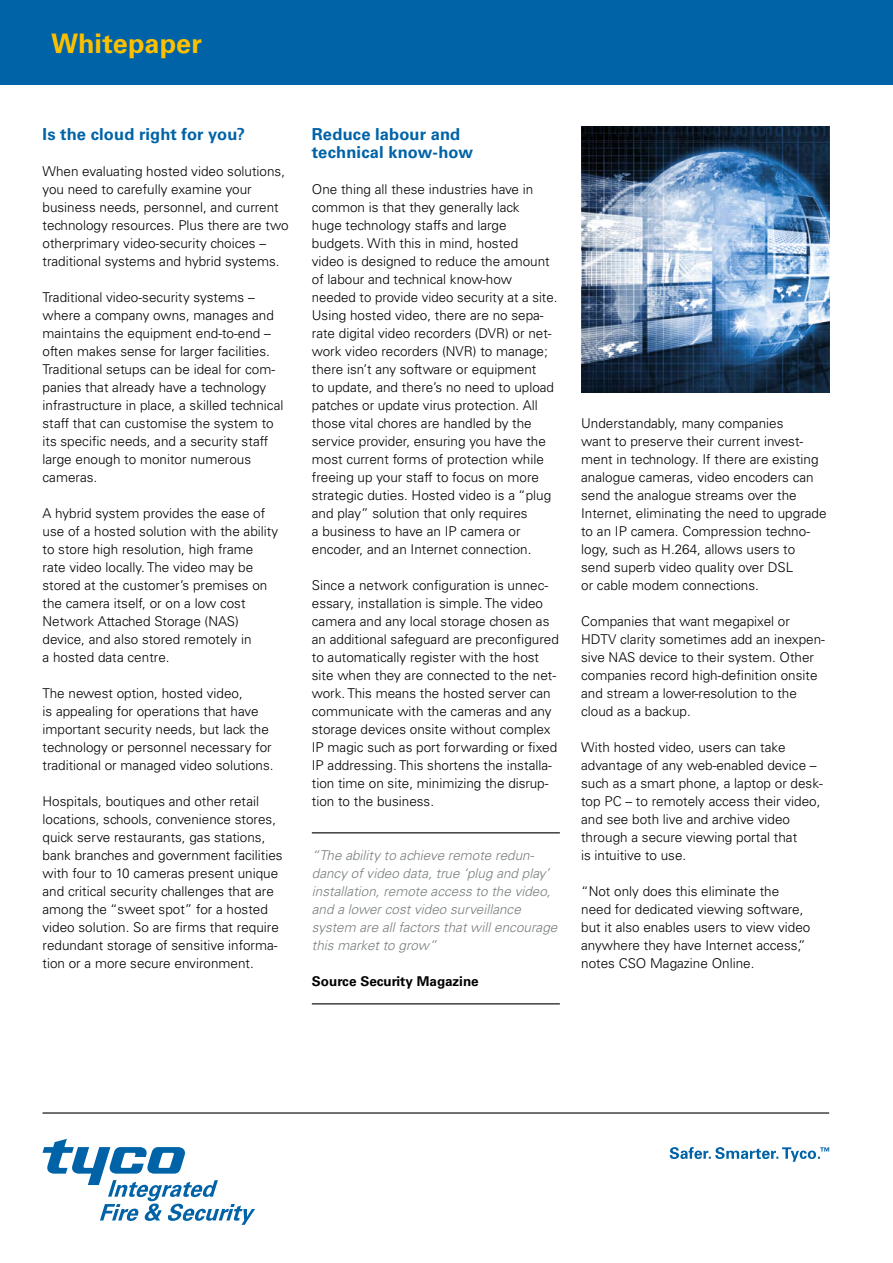
<style>
.page{position:relative;width:893px;height:1263px;background:#fff}
.page>*{position:absolute;margin:0;border:0;box-sizing:border-box;transform-origin:0 0}
.t1{font:700 27px "Univers LT Std";letter-spacing:.005em;color:#fcc000}
.t2{font:700 16.5px/18px "Univers LT Std";letter-spacing:.005em;color:#0063a7}
.t3{font:300 13.5px/18px "Univers LT Std";color:#000}
.t4{font:italic 300 13.5px/18px "Univers LT Std";color:#797e7f}
.t5{font:700 13.5px "Univers LT Std";color:#000}
</style>
<div class="page">
<div style="left:0;top:0;width:893px;height:85px;background:#0063a7"></div>
<hr style="left:43px;top:1112px;width:786px;height:1px;background:#000">
<svg style="left:670px;top:1147px;width:159px;height:15px"></svg>
<svg style="left:43px;top:1139px;width:212px;height:86px"></svg>
<img style="left:581px;top:127px;width:248px;height:265px">
<hr style="left:312px;top:832px;width:248px;height:1px;background:#000">
<hr style="left:312px;top:1003px;width:248px;height:1px;background:#000">
<h1 class="t1" style="left:51px;top:28px;width:152px">Whitepaper</h1>
<p class="t2" style="left:43px;top:126px;width:204px">Is the cloud right for you?</p>
<p class="t3" style="left:43px;top:163px;width:248px">When evaluating hosted video solutions, you need to carefully examine your business needs, personnel, and current technology resources. Plus there are two otherprimary video-security choices – traditional systems and hybrid systems.</p>
<p class="t3" style="left:43px;top:289px;width:242px">Traditional video-security systems – where a company owns, manages and maintains the equipment end-to-end – often makes sense for larger facilities.<br>Traditional setups can be ideal for com&shy;panies that already have a technology infrastructure in place, a skilled technical staff that can customise the system to its specific needs, and a security staff large enough to monitor numerous cameras.</p>
<p class="t3" style="left:43px;top:504px;width:237px">A hybrid system provides the ease of use of a hosted solution with the ability to store high resolution, high frame rate video locally. The video may be stored at the customer’s premises on the camera itself, or on a low cost Network Attached Storage (NAS) device, and also stored remotely in<br>a hosted data centre.</p>
<p class="t3" style="left:43px;top:684px;width:233px">The newest option, hosted video,<br>is appealing for operations that have important security needs, but lack the technology or personnel necessary for traditional or managed video solutions.</p>
<p class="t3" style="left:43px;top:792px;width:242px">Hospitals, boutiques and other retail locations, schools, convenience stores, quick serve restaurants, gas stations, bank branches and government facilities with four to 10 cameras present unique and critical security challenges that are among the “sweet spot” for a hosted video solution. So are firms that require redundant storage of sensitive informa&shy;tion or a more secure environment.</p>
<p class="t2" style="left:312px;top:126px;width:163px">Reduce labour and technical know-how</p>
<p class="t3" style="left:312px;top:181px;width:247px">One thing all these industries have in common is that they generally lack<br>huge technology staffs and large budgets. With this in mind, hosted<br>video is designed to reduce the amount of labour and technical know-how needed to provide video security at a site.<br>Using hosted video, there are no sepa&shy;rate digital video recorders (DVR) or net&shy;work video recorders (NVR) to manage; there isn’t any software or equipment<br>to update, and there’s no need to upload patches or update virus protection. All those vital chores are handled by the service provider, ensuring you have the most current forms of protection while freeing up your staff to focus on more strategic duties. Hosted video is a “plug and play” solution that only requires<br>a business to have an IP camera or encoder, and an Internet connection.</p>
<p class="t3" style="left:312px;top:576px;width:249px">Since a network configuration is unnec&shy;essary, installation is simple. The video camera and any local storage chosen as an additional safeguard are preconfigured to automatically register with the host site when they are connected to the net&shy;work. This means the hosted server can communicate with the cameras and any storage devices onsite without complex IP magic such as port forwarding or fixed IP addressing. This shortens the installa&shy;tion time on site, minimizing the disrup&shy;tion to the business.</p>
<p class="t4" style="left:312px;top:847px;width:247px">“The ability to achieve remote redun&shy;dancy of video data, true ‘plug and play’ installation, remote access to the video, and a lower cost video surveillance system are all factors that will encourage this market to grow”</p>
<p class="t5" style="left:312px;top:974px;width:168px">Source Security Magazine</p>
<p class="t3" style="left:581px;top:414px;width:247px">Understandably, many companies<br>want to preserve their current invest&shy;ment in technology. If there are existing analogue cameras, video encoders can send the analogue streams over the Internet, eliminating the need to upgrade to an IP camera. Compression techno&shy;logy, such as H.264, allows users to send superb video quality over DSL<br>or cable modem connections.</p>
<p class="t3" style="left:581px;top:612px;width:245px">Companies that want megapixel or HDTV clarity sometimes add an inexpen&shy;sive NAS device to their system. Other companies record high-definition onsite and stream a lower-resolution to the cloud as a backup.</p>
<p class="t3" style="left:581px;top:738px;width:243px">With hosted video, users can take advantage of any web-enabled device – such as a smart phone, a laptop or desk&shy;top PC – to remotely access their video, and see both live and archive video through a secure viewing portal that<br>is intuitive to use.</p>
<p class="t3" style="left:581px;top:882px;width:231px">“Not only does this eliminate the need for dedicated viewing software, but it also enables users to view video anywhere they have Internet access,” notes CSO Magazine Online.</p>
</div>
